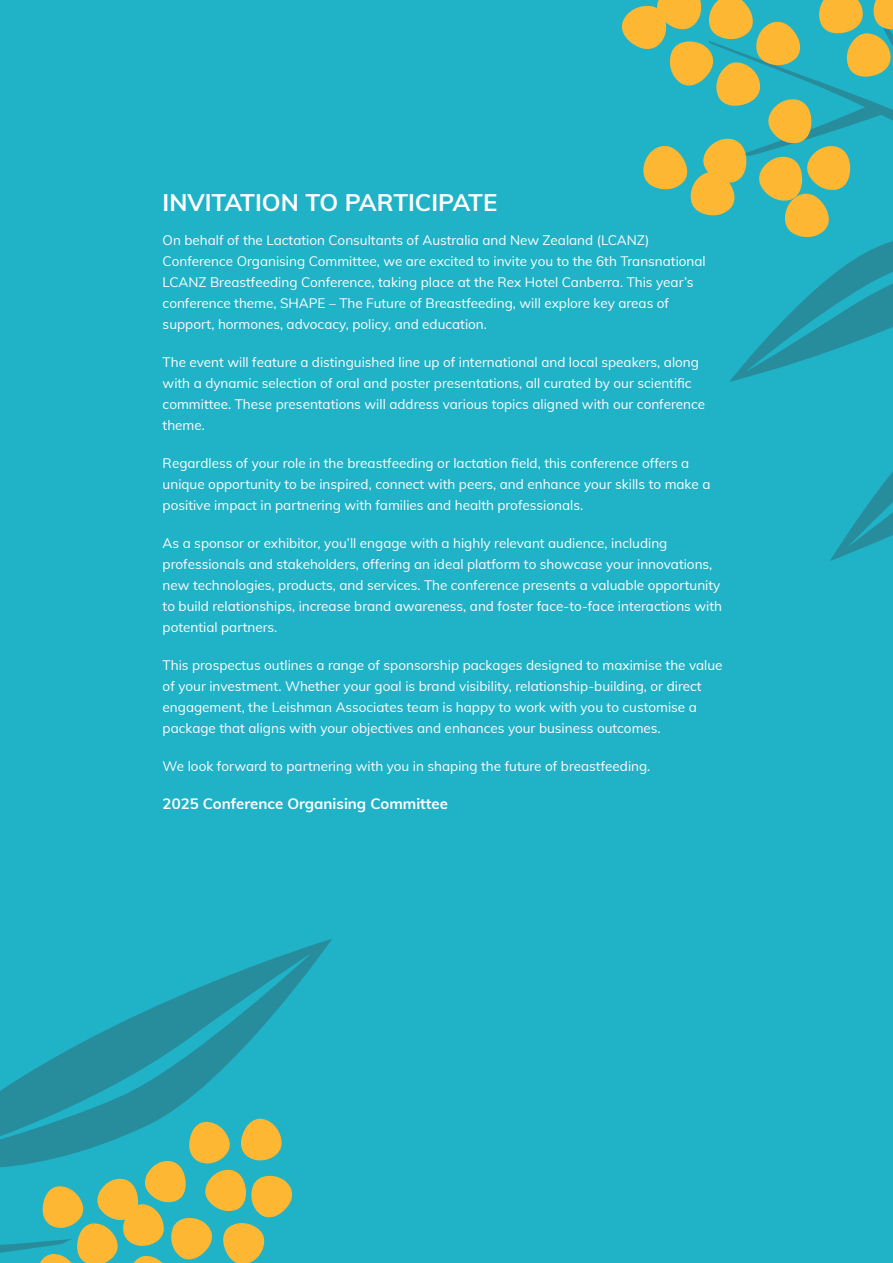
<style>
.page{position:relative;width:893px;height:1263px;background:#20b2c7}
.page>*{position:absolute;margin:0;border:0;box-sizing:border-box;transform-origin:0 0}
.t1{font:700 24px "Muli";color:#fff}
.t2{font:700 15px "Muli";color:#fff}
.t3{font:13.5px/21px "Muli";color:#fff}
</style>
<div class="page">
<svg style="left:0;top:939px;width:332px;height:178px"></svg>
<svg style="left:621px;top:0;width:272px;height:561px"></svg>
<svg style="left:0;top:1117px;width:293px;height:146px"></svg>
<h1 class="t1" style="left:163px;top:185px;width:336px">INVITATION TO PARTICIPATE</h1>
<p class="t3" style="left:163px;top:229px;width:545px">On behalf of the Lactation Consultants of Australia and New Zealand (LCANZ)<br>Conference Organising Committee, we are excited to invite you to the 6th Transnational LCANZ Breastfeeding Conference, taking place at the Rex Hotel Canberra. This year’s conference theme, SHAPE – The Future of Breastfeeding, will explore key areas of support, hormones, advocacy, policy, and education.</p>
<p class="t3" style="left:163px;top:351px;width:544px">The event will feature a distinguished line up of international and local speakers, along with a dynamic selection of oral and poster presentations, all curated by our scientific committee. These presentations will address various topics aligned with our conference theme.</p>
<p class="t3" style="left:163px;top:452px;width:549px">Regardless of your role in the breastfeeding or lactation field, this conference offers a unique opportunity to be inspired, connect with peers, and enhance your skills to make a positive impact in partnering with families and health professionals.</p>
<p class="t3" style="left:163px;top:532px;width:561px">As a sponsor or exhibitor, you’ll engage with a highly relevant audience, including professionals and stakeholders, offering an ideal platform to showcase your innovations, new technologies, products, and services. The conference presents a valuable opportunity to build relationships, increase brand awareness, and foster face-to-face interactions with potential partners.</p>
<p class="t3" style="left:163px;top:654px;width:561px">This prospectus outlines a range of sponsorship packages designed to maximise the value of your investment. Whether your goal is brand visibility, relationship-building, or direct engagement, the Leishman Associates team is happy to work with you to customise a package that aligns with your objectives and enhances your business outcomes.</p>
<p class="t3" style="left:163px;top:755px;width:489px">We look forward to partnering with you in shaping the future of breastfeeding.</p>
<p class="t2" style="left:163px;top:793px;width:287px">2025 Conference Organising Committee</p>
</div>
